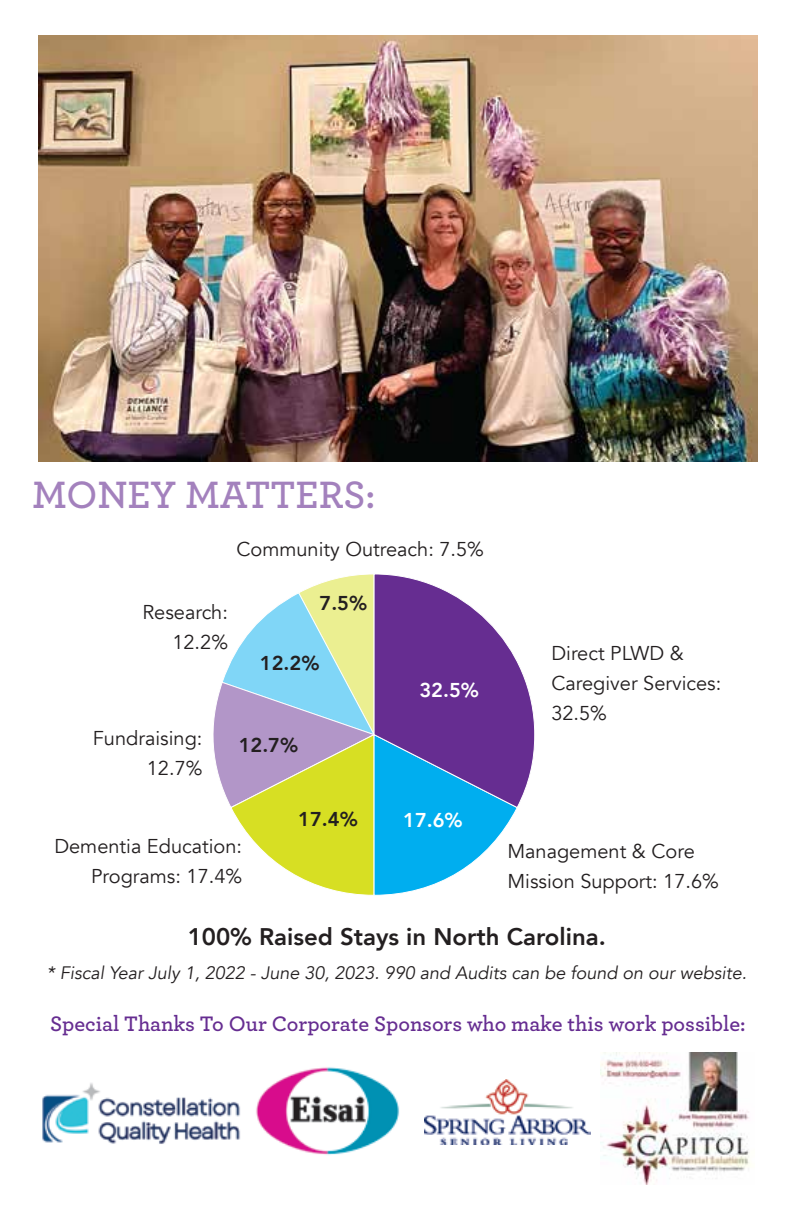
<style>
.page{position:relative;width:792px;height:1224px;background:#fff}
.page>*{position:absolute;margin:0;border:0;box-sizing:border-box;transform-origin:0 0}
.t1{font:600 40px "Archer Pro";color:rgb(102 45 145/.6)}
.t2{font:800 24px "Avenir";color:#231f20}
.t3{font:600 22px "Archer Pro";color:#662d91}
.t4{font:20px/30px "Avenir";color:#231f20;text-align:right}
.t5{font:800 20px "Avenir";color:#231f20}
.t6{font:800 20px "Avenir";color:#fff}
.t7{font:italic 18px "Avenir";color:#231f20}
</style>
<div class="page">
<img style="left:600px;top:1053px;width:150px;height:131px">
<img style="left:42px;top:1083px;width:199px;height:61px">
<img style="left:256px;top:1067px;width:144px;height:88px">
<img style="left:425px;top:1079px;width:165px;height:65px">
<img style="left:39px;top:35px;width:719px;height:427px">
<svg style="left:213px;top:574px;width:322px;height:322px"></svg>
<h1 class="t1" style="left:32px;top:465px;width:345px">MONEY MATTERS:</h1>
<p class="t4" style="left:236px;top:535px;width:249px">Community Outreach: 7.5%</p>
<p class="t4" style="left:142px;top:597px;width:87px">Research:<br>12.2%</p>
<p class="t5" style="left:320px;top:588px;width:49px">7.5%</p>
<p class="t5" style="left:260px;top:647px;width:61px">12.2%</p>
<p class="t4" style="left:93px;top:723px;width:111px">Fundraising:<br>12.7%</p>
<p class="t5" style="left:239px;top:730px;width:61px">12.7%</p>
<p class="t6" style="left:419px;top:674px;width:61px">32.5%</p>
<p class="t5" style="left:298px;top:803px;width:61px">17.4%</p>
<p class="t6" style="left:403px;top:805px;width:61px">17.6%</p>
<p class="t4" style="left:54px;top:831px;width:189px">Dementia Education:<br>Programs: 17.4%</p>
<p class="t4" style="left:551px;top:638px;width:171px;text-align:left">Direct PLWD &amp;<br>Caregiver Services:<br>32.5%</p>
<p class="t4" style="left:507px;top:837px;width:213px;text-align:left">Management &amp; Core<br>Mission Support: 17.6%</p>
<p class="t2" style="left:188px;top:918px;width:420px">100% Raised Stays in North Carolina.</p>
<p class="t7" style="left:47px;top:962px;width:701px">* Fiscal Year July 1, 2022 - June 30, 2023. 990 and Audits can be found on our website.</p>
<p class="t3" style="left:50px;top:1007px;width:697px">Special Thanks To Our Corporate Sponsors who make this work possible:</p>
</div>
